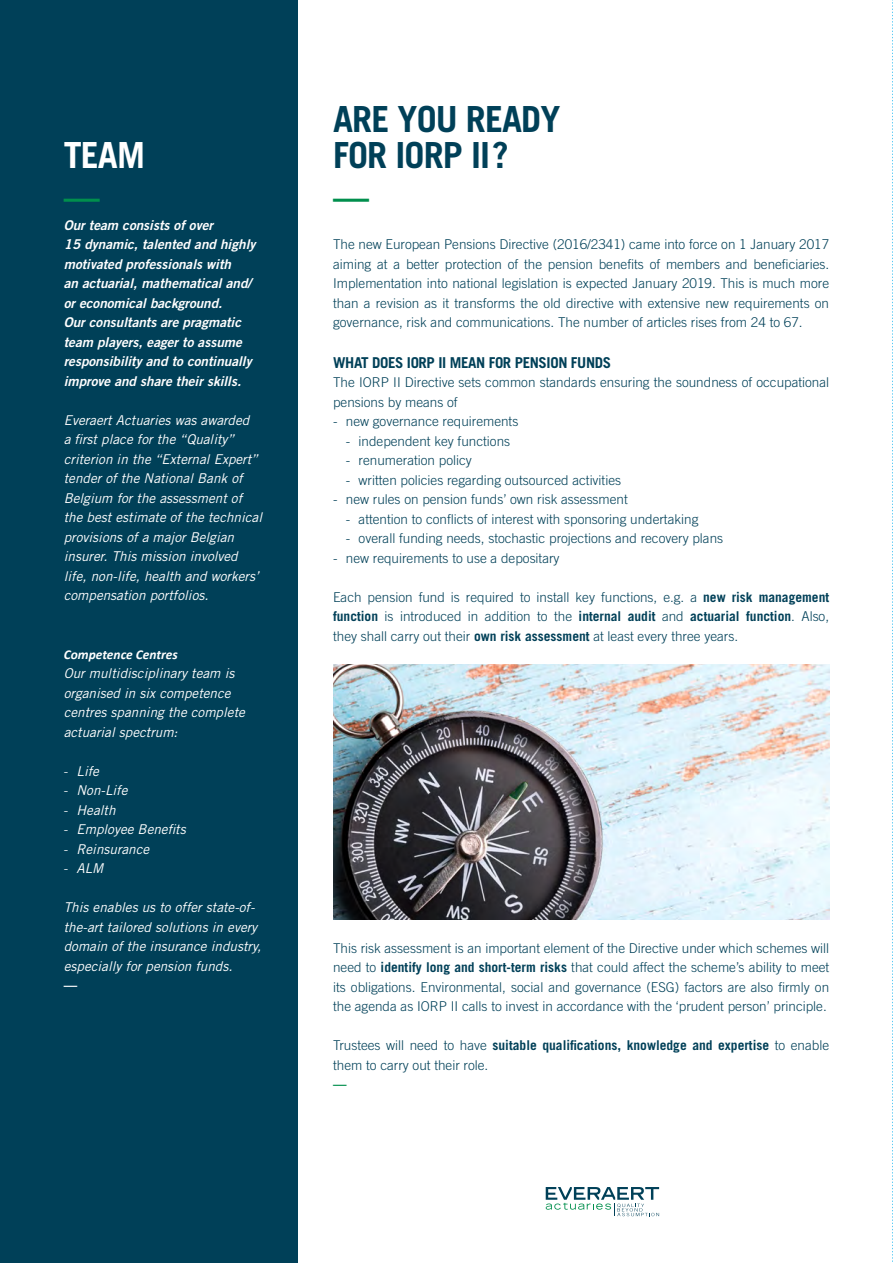
<style>
.page{position:relative;width:893px;height:1263px;background:#fff}
.page>*{position:absolute;margin:0;border:0;box-sizing:border-box;transform-origin:0 0}
.t1{font:700 36px/36px "Trade Gothic LT Std";letter-spacing:-.025em;color:#004058}
.t2{font:700 36px "Trade Gothic LT Std";color:#fff}
.t3{font:700 36px "Trade Gothic LT Std";color:#008f4d}
.t4{font:700 15px "Trade Gothic LT Std";letter-spacing:-.025em;color:#004058}
.t5{font:300 13.5px/19.5px "Trade Gothic LT Std";color:#004058;text-align:justify}
.t6{font:italic 13.5px/19.5px "Trade Gothic LT Std";color:#fff}
.t7{font:13.5px/19.5px "Trade Gothic LT Std Bd 2 Obl";color:#fff}
.t8{font:italic 700 13.5px "Calibri";color:#fff}
.t9{font:700 13.5px "Trade Gothic LT Std";color:#008f4d}
.t10{font:700 13.5px "Trade Gothic LT Std";color:#fff}
.s1{font-weight:300;font-style:normal}
.s2{font-weight:700}
</style>
<div class="page">
<div style="left:0;top:0;width:298px;height:1263px;background:#004058"></div>
<svg style="left:546px;top:1187px;width:113px;height:29px"></svg>
<img style="left:333px;top:664px;width:496px;height:255px">
<svg style="left:892px;top:0;width:1px;height:1262px"></svg>
<h1 class="t2" style="left:64px;top:133px;width:83px">TEAM</h1>
<h1 class="t3" style="left:64px;top:175px;width:37px">—</h1>
<p class="t7" style="left:64px;top:215px;width:193px">Our team consists of over<br>15 dynamic, talented and highly motivated professionals with<br>an actuarial, mathematical and/ or economical background.<br>Our consultants are pragmatic team players, eager to assume responsibility and to continually improve and share their skills.</p>
<p class="t6" style="left:64px;top:410px;width:200px">Everaert Actuaries was awarded<br>a first place for the “Quality” criterion in the “External Expert” tender of the National Bank of<br>Belgium for the assessment of the best estimate of the technical provisions of a major Belgian insurer. This mission involved life, non-life, health and workers’ compensation portfolios.</p>
<p class="t8" style="left:64px;top:644px;width:116px">Competence Centres</p>
<p class="t6" style="left:64px;top:664px;width:183px">Our multidisciplinary team is organised in six competence centres spanning the complete actuarial spectrum:</p>
<p class="t6" style="left:64px;top:761px;width:37px"><span class="s1">-</span> Life</p>
<p class="t6" style="left:64px;top:781px;width:65px"><span class="s1">-</span> Non-Life</p>
<p class="t6" style="left:64px;top:800px;width:53px"><span class="s1">-</span> Health</p>
<p class="t6" style="left:64px;top:820px;width:123px"><span class="s1">-</span> Employee Benefits</p>
<p class="t6" style="left:64px;top:839px;width:87px"><span class="s1">-</span> Reinsurance</p>
<p class="t6" style="left:64px;top:859px;width:41px"><span class="s1">-</span> ALM</p>
<p class="t6" style="left:64px;top:898px;width:199px">This enables us to offer state-of&shy;the-art tailored solutions in every domain of the insurance industry, especially for pension funds.</p>
<p class="t10" style="left:64px;top:977px;width:15px">—</p>
<h1 class="t1" style="left:333px;top:101px;width:229px">ARE YOU READY<br>FOR IORP II?</h1>
<h1 class="t3" style="left:333px;top:175px;width:37px">—</h1>
<p class="t5" style="left:333px;top:235px;width:498px">The new European Pensions Directive (2016/2341) came into force on 1 January 2017 aiming at a better protection of the pension benefits of members and beneficiaries.<br>Implementation into national legislation is expected January 2019. This is much more than a revision as it transforms the old directive with extensive new requirements on governance, risk and communications. The number of articles rises from 24 to 67.</p>
<p class="t4" style="left:333px;top:353px;width:279px">WHAT DOES IORP II MEAN FOR PENSION FUNDS</p>
<p class="t5" style="left:333px;top:373px;width:498px">The IORP II Directive sets common standards ensuring the soundness of occupational pensions by means of</p>
<p class="t5" style="left:333px;top:412px;width:187px">- new governance requirements</p>
<p class="t5" style="left:346px;top:431px;width:166px">- independent key functions</p>
<p class="t5" style="left:346px;top:451px;width:128px">- renumeration policy</p>
<p class="t5" style="left:346px;top:470px;width:277px">- written policies regarding outsourced activities</p>
<p class="t5" style="left:333px;top:490px;width:296px">- new rules on pension funds’ own risk assessment</p>
<p class="t5" style="left:346px;top:509px;width:354px">- attention to conflicts of interest with sponsoring undertaking</p>
<p class="t5" style="left:346px;top:529px;width:379px">- overall funding needs, stochastic projections and recovery plans</p>
<p class="t5" style="left:333px;top:548px;width:228px">- new requirements to use a depositary</p>
<p class="t5" style="left:333px;top:587px;width:498px">Each pension fund is required to install key functions, e.g. a <span class="s2">new risk management function</span> is introduced in addition to the <span class="s2">internal audit</span> and <span class="s2">actuarial function</span>. Also, they shall carry out their <span class="s2">own risk assessment</span> at least every three years.</p>
<p class="t5" style="left:333px;top:938px;width:498px">This risk assessment is an important element of the Directive under which schemes will need to <span class="s2">identify long and short-term risks</span> that could affect the scheme’s ability to meet its obligations. Environmental, social and governance (ESG) factors are also firmly on the agenda as IORP II calls to invest in accordance with the ‘prudent person’ principle.</p>
<p class="t5" style="left:333px;top:1035px;width:498px">Trustees will need to have <span class="s2">suitable qualifications, knowledge and expertise</span> to enable them to carry out their role.</p>
<p class="t9" style="left:333px;top:1076px;width:15px">—</p>
</div>
